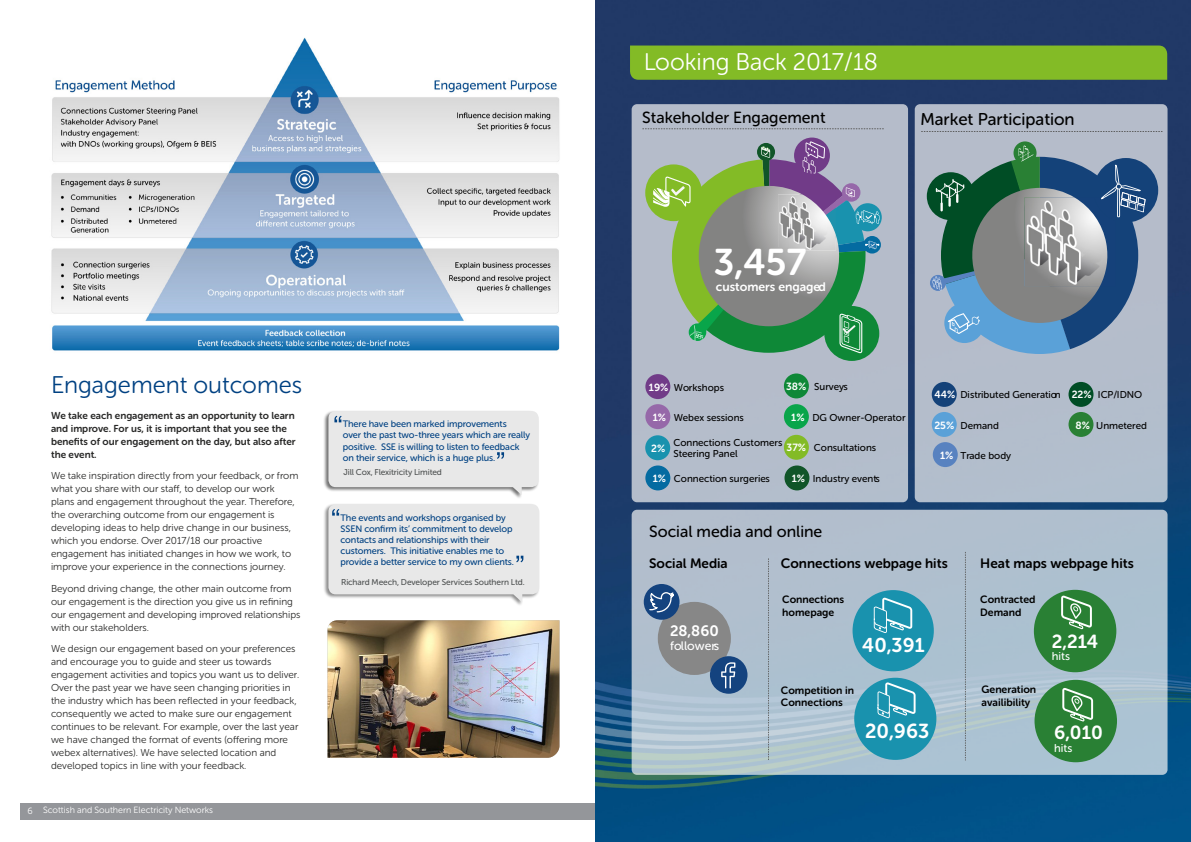
<style>
.page{position:relative;width:1191px;height:842px;background:#fff}
.page>*{position:absolute;margin:0;border:0;box-sizing:border-box;transform-origin:0 0}
.smaller-body-text{font:37px "Museo Sans Rounded 700";color:#fff}
.Blue_titles{font:24px "Museo Sans Rounded 300";color:#004182}
.Blue_titles-2{font:24px "Museo Sans Rounded 300";color:#fff}
.t1{font:20.1px "Museo Sans Rounded 700";color:#fff}
.t2{font:19.9px "Museo Sans Rounded 700";color:#fff}
.t3{font:18.8px "Museo Sans Rounded 700";color:#fff}
.t4{font:17px "Museo Sans Rounded 500";color:#000}
.t5{font:16px "Museo Sans Rounded 500";color:#000}
.t6{font:15px "Museo Sans Rounded 700";color:#fff}
.t7{font:13.6px "Museo Sans Rounded 700";color:#000}
.t8{font:12.3px "Museo Sans Rounded 700";color:#fff}
.t9{font:12.3px "Museo Sans Rounded 500";color:#fff}
.t10{font:11.3px "Museo Sans Rounded 500";color:#fff}
.t11{font:10.5px/12.7px "Museo Sans Rounded 700";color:#000}
.t12{font:10.4px "Museo Sans Rounded 700";color:#fff}
.smaller-body-text-2{font:10px/13px "Museo Sans Rounded 300";color:#282827}
.smaller-body-text-3{font:10px/13px "Museo Sans Rounded 700";color:#282827}
.t13{font:9.9px/11.9px "Museo Sans Rounded 500";color:#000}
.Sub_text_intro{font:9.3px/11px "Museo Sans Rounded 500";letter-spacing:-.01em;color:#004182}
.t14{font:9px "Museo Sans Rounded 300";color:#fff}
.White_arrow_bullets{font:8.4px "Museo Sans Rounded 500";letter-spacing:-.005em;color:#4f5252}
.s1{font-family:"Museo Sans Rounded 700";font-size:10.4px;color:#fff}
</style>
<div class="page">
<div style="left:20px;top:803px;width:1130px;height:17px;background:#94969a"></div>
<img style="left:595px;top:0;width:596px;height:842px">
<img style="left:51px;top:38px;width:509px;height:313px">
<div style="left:323px;top:409px;width:216px;height:90px;background:#000;opacity:.55"></div>
<svg style="left:328px;top:411px;width:211px;height:84px;background:#e5e5e5"></svg>
<div style="left:323px;top:503px;width:217px;height:104px;background:#000;opacity:.45"></div>
<svg style="left:328px;top:504px;width:211px;height:98px;background:#e6e6e6"></svg>
<img style="left:327px;top:620px;width:232px;height:138px">
<div style="left:914px;top:104px;width:253px;height:398px;background:#b4bdcb;border-radius:5px"></div>
<div style="left:631px;top:104px;width:277px;height:398px;background:#b5bcca;border-radius:5px"></div>
<div style="left:794px;top:138px;width:36px;height:35px;background:#713b88;border-radius:50%"></div>
<svg style="left:863px;top:236px;width:18px;height:18px"></svg>
<svg style="left:853px;top:203px;width:28px;height:28px"></svg>
<div style="left:824px;top:306px;width:55px;height:55px;background:#0e8837;border-radius:50%"></div>
<div style="left:645px;top:164px;width:57px;height:57px;background:#83bb26;border-radius:50%"></div>
<svg style="left:642px;top:128px;width:241px;height:1px"></svg>
<div style="left:645px;top:374px;width:25px;height:25px;background:#713b88;border-radius:50%"></div>
<div style="left:645px;top:404px;width:25px;height:25px;background:#9668a9;border-radius:50%"></div>
<div style="left:645px;top:465px;width:25px;height:25px;background:#046ba1;border-radius:50%"></div>
<div style="left:784px;top:373px;width:25px;height:25px;background:#0e8837;border-radius:50%"></div>
<div style="left:784px;top:435px;width:25px;height:25px;background:#83bb26;border-radius:50%"></div>
<div style="left:784px;top:465px;width:25px;height:25px;background:#105528;border-radius:50%"></div>
<svg style="left:921px;top:131px;width:241px;height:1px"></svg>
<svg style="left:926px;top:172px;width:48px;height:48px"></svg>
<div style="left:1093px;top:158px;width:65px;height:65px;background:#144279;border-radius:50%"></div>
<svg style="left:1013px;top:141px;width:23px;height:23px"></svg>
<div style="left:931px;top:382px;width:25px;height:25px;background:#144279;border-radius:50%"></div>
<div style="left:931px;top:412px;width:25px;height:25px;background:#5aa1d8;border-radius:50%"></div>
<div style="left:932px;top:442px;width:25px;height:25px;background:#5882c0;border-radius:50%"></div>
<div style="left:1068px;top:412px;width:25px;height:25px;background:#298034;border-radius:50%"></div>
<div style="left:645px;top:435px;width:25px;height:25px;background:#1992ae;border-radius:50%"></div>
<div style="left:631px;top:510px;width:536px;height:265px;background:linear-gradient(to right,#b3c2cf,#acc1d0);border-radius:5px"></div>
<div style="left:658px;top:602px;width:73px;height:73px;background:#878787;border-radius:50%"></div>
<div style="left:644px;top:584px;width:35px;height:36px;background:#14437f;border-radius:50%"></div>
<svg style="left:649px;top:592px;width:25px;height:20px"></svg>
<div style="left:710px;top:656px;width:37px;height:38px;background:#14437f;border-radius:50%"></div>
<svg style="left:721px;top:662px;width:14px;height:26px"></svg>
<div style="left:852px;top:590px;width:81px;height:81px;background:#1992ae;border-radius:50%"></div>
<svg style="left:873px;top:598px;width:39px;height:35px"></svg>
<div style="left:1033px;top:590px;width:83px;height:82px;background:#298034;border-radius:50%"></div>
<svg style="left:1061px;top:596px;width:31px;height:33px"></svg>
<div style="left:854px;top:678px;width:82px;height:82px;background:#1992ae;border-radius:50%"></div>
<svg style="left:877px;top:682px;width:38px;height:36px"></svg>
<div style="left:1034px;top:680px;width:83px;height:82px;background:#298034;border-radius:50%"></div>
<svg style="left:1062px;top:688px;width:31px;height:33px"></svg>
<svg style="left:768px;top:558px;width:1px;height:202px"></svg>
<svg style="left:965px;top:552px;width:1px;height:208px"></svg>
<svg style="left:930px;top:275px;width:16px;height:16px"></svg>
<svg style="left:932px;top:146px;width:213px;height:208px"></svg>
<div style="left:1068px;top:382px;width:25px;height:25px;background:#004d25;border-radius:50%"></div>
<svg style="left:653px;top:141px;width:226px;height:212px"></svg>
<div style="left:784px;top:404px;width:25px;height:25px;background:#09a54a;border-radius:50%"></div>
<div style="left:630px;top:46px;width:537px;height:34px;background:#83bb26"></div>
<p class="Blue_titles" style="left:51px;top:372px;width:253px">Engagement outcomes</p>
<p class="smaller-body-text-3" style="left:51px;top:409px;width:246px">We take each engagement as an opportunity to learn and improve. For us, it is important that you see the benefits of our engagement on the day, but also after the event.</p>
<p class="smaller-body-text-2" style="left:51px;top:469px;width:249px">We take inspiration directly from your feedback, or from what you share with our staff, to develop our work plans and engagement throughout the year. Therefore, the overarching outcome from our engagement is developing ideas to help drive change in our business, which you endorse. Over 2017/18 our proactive engagement has initiated changes in how we work, to improve your experience in the connections journey.</p>
<p class="smaller-body-text-2" style="left:51px;top:582px;width:251px">Beyond driving change, the other main outcome from our engagement is the direction you give us in refining our engagement and developing improved relationships with our stakeholders.</p>
<p class="smaller-body-text-2" style="left:51px;top:642px;width:250px">We design our engagement based on your preferences and encourage you to guide and steer us towards engagement activities and topics you want us to deliver.<br>Over the past year we have seen changing priorities in the industry which has been reflected in your feedback, consequently we acted to make sure our engagement continues to be relevant. For example, over the last year we have changed the format of events (offering more webex alternatives). We have selected location and developed topics in line with your feedback.</p>
<p class="t14" style="left:27px;top:805px;width:187px">6 Scottish and Southern Electricity Networks</p>
<p class="Sub_text_intro" style="left:343px;top:419px;width:189px">There have been marked improvements<br>over the past two-three years which are really positive. SSE is willing to listen to feedback on their service, which is a huge plus.</p>
<p class="White_arrow_bullets" style="left:343px;top:468px;width:100px">Jill Cox, Flexitricity Limited</p>
<p class="Sub_text_intro" style="left:340px;top:512px;width:175px">The events and workshops organised by SSEN confirm its’ commitment to develop contacts and relationships with their customers. This initiative enables me to provide a better service to my own clients.</p>
<p class="White_arrow_bullets" style="left:341px;top:578px;width:185px">Richard Meech, Developer Services Southern Ltd.</p>
<p class="Blue_titles-2" style="left:643px;top:49px;width:236px">Looking Back 2017/18</p>
<h3 class="t5" style="left:642px;top:109px;width:185px">Stakeholder Engagement</h3>
<h3 class="t4" style="left:920px;top:110px;width:155px">Market Participation</h3>
<p class="smaller-body-text" style="left:713px;top:242px;width:94px">3,457</p>
<p class="t8" style="left:716px;top:280px;width:111px">customers engaged</p>
<p class="t13" style="left:649px;top:381px;width:77px"><span class="s1">19%</span> Workshops</p>
<p class="t13" style="left:653px;top:411px;width:93px"><span class="s1">1%</span> Webex sessions</p>
<p class="t13" style="left:786px;top:381px;width:63px"><span class="s1">38%</span> Surveys</p>
<p class="t13" style="left:791px;top:411px;width:116px"><span class="s1">1%</span> DG Owner-Operator</p>
<p class="t12" style="left:651px;top:442px;width:16px">2%</p>
<p class="t13" style="left:673px;top:436px;width:110px">Connections Customers<br>Steering Panel</p>
<p class="t13" style="left:786px;top:442px;width:91px"><span class="s1">37%</span> Consultations</p>
<p class="t13" style="left:792px;top:473px;width:90px"><span class="s1">1%</span> Industry events</p>
<p class="t13" style="left:653px;top:473px;width:119px"><span class="s1">1%</span> Connection surgeries</p>
<h3 class="t5" style="left:649px;top:522px;width:175px">Social media and online</h3>
<p class="t13" style="left:934px;top:389px;width:128px"><span class="s1">44%</span> Distributed Generation</p>
<p class="t13" style="left:934px;top:419px;width:66px"><span class="s1">25%</span> Demand</p>
<p class="t13" style="left:940px;top:449px;width:73px"><span class="s1">1%</span> Trade body</p>
<p class="t13" style="left:1071px;top:389px;width:72px"><span class="s1">22%</span> ICP/IDNO</p>
<p class="t13" style="left:1075px;top:419px;width:73px"><span class="s1">8%</span> Unmetered</p>
<h3 class="t7" style="left:649px;top:556px;width:80px">Social Media</h3>
<h3 class="t7" style="left:980px;top:556px;width:155px">Heat maps webpage hits</h3>
<h3 class="t7" style="left:781px;top:556px;width:168px">Connections webpage hits</h3>
<p class="t11" style="left:782px;top:593px;width:64px">Connections homepage</p>
<p class="t11" style="left:980px;top:593px;width:57px">Contracted<br>Demand</p>
<h3 class="t6" style="left:670px;top:622px;width:50px">28,860</h3>
<p class="t9" style="left:670px;top:639px;width:51px">followers</p>
<h3 class="t2" style="left:862px;top:634px;width:64px">40,391</h3>
<p class="t11" style="left:781px;top:684px;width:75px">Competition in<br>Connections</p>
<h3 class="t1" style="left:865px;top:719px;width:66px">20,963</h3>
<p class="t11" style="left:981px;top:683px;width:56px">Generation availibility</p>
<h3 class="t3" style="left:1051px;top:631px;width:48px">2,214</h3>
<p class="t10" style="left:1051px;top:650px;width:20px">hits</p>
<h3 class="t3" style="left:1054px;top:722px;width:50px">6,010</h3>
<p class="t10" style="left:1054px;top:742px;width:20px">hits</p>
</div>
